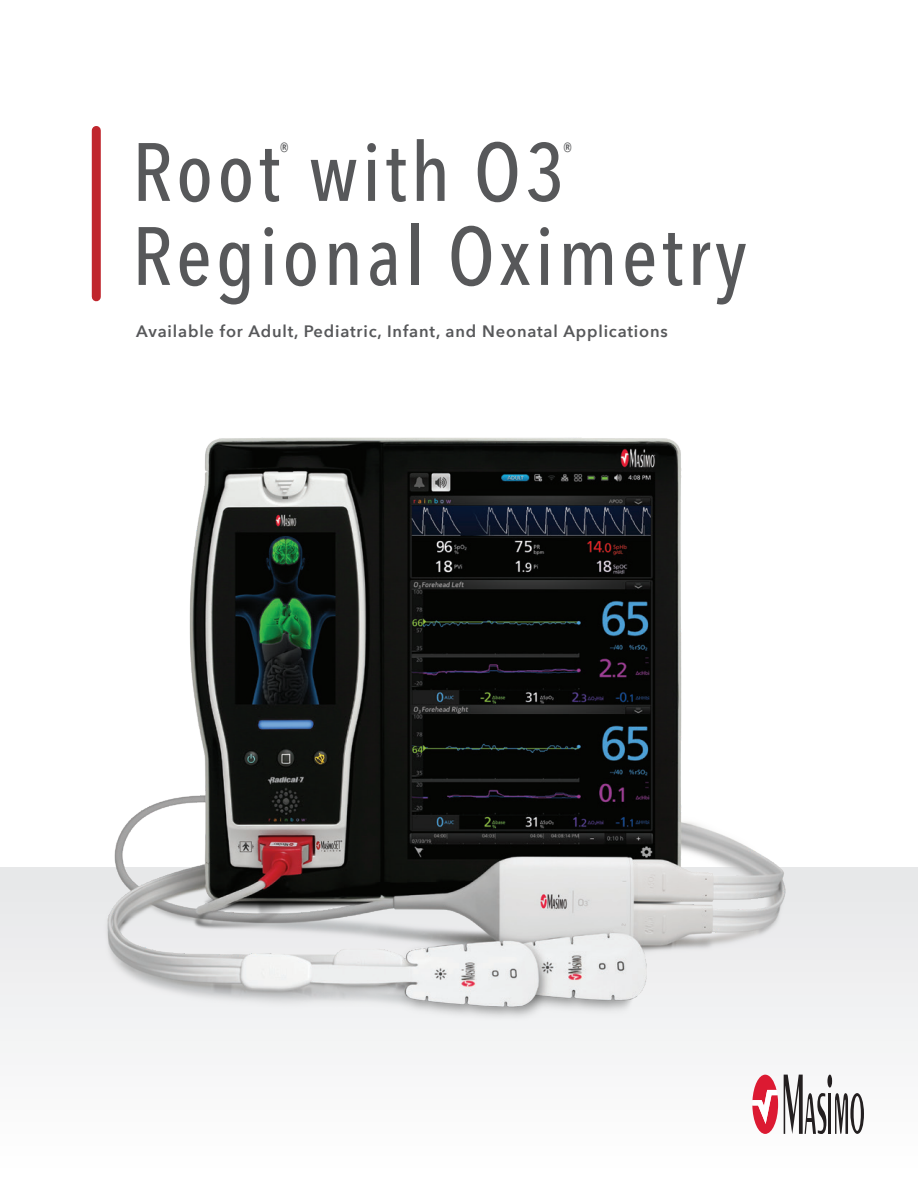
<style>
.page{position:relative;width:918px;height:1188px;background:#fff}
.page>*{position:absolute;margin:0;border:0;box-sizing:border-box;transform-origin:0 0}
.t1{font:500 81.6px "Avenir Next Condensed";letter-spacing:.05em;color:#57585a}
.t2{font:500 21.6px "Avenir Next Condensed";color:#57585a}
.t3{font:600 16.5px "Avenir Next";letter-spacing:.05em;color:#57585a}
</style>
<div class="page">
<div style="left:92px;top:130px;width:9px;height:167px;background:#c0262d"></div>
<div style="left:0;top:867px;width:918px;height:321px;background:#f9f9f9"></div>
<svg style="left:752px;top:1075px;width:26px;height:59px"></svg>
<div style="left:827px;top:1075px;width:5px;height:13px;background:#231f20;border-radius:50%"></div>
<hr style="left:829px;top:1093px;width:2px;height:41px;background:#231f20">
<svg style="left:835px;top:1093px;width:29px;height:41px"></svg>
<svg style="left:784px;top:1075px;width:42px;height:59px"></svg>
<img style="left:11px;top:437px;width:907px;height:584px">
<h1 class="t1" style="left:132px;top:123px;width:434px">Root with O3</h1>
<h1 class="t2" style="left:279px;top:138px;width:12px">®</h1>
<h1 class="t2" style="left:563px;top:138px;width:12px">®</h1>
<h1 class="t1" style="left:132px;top:207px;width:616px">Regional Oximetry</h1>
<p class="t3" style="left:136px;top:317px;width:533px">Available for Adult, Pediatric, Infant, and Neonatal Applications</p>
</div>
